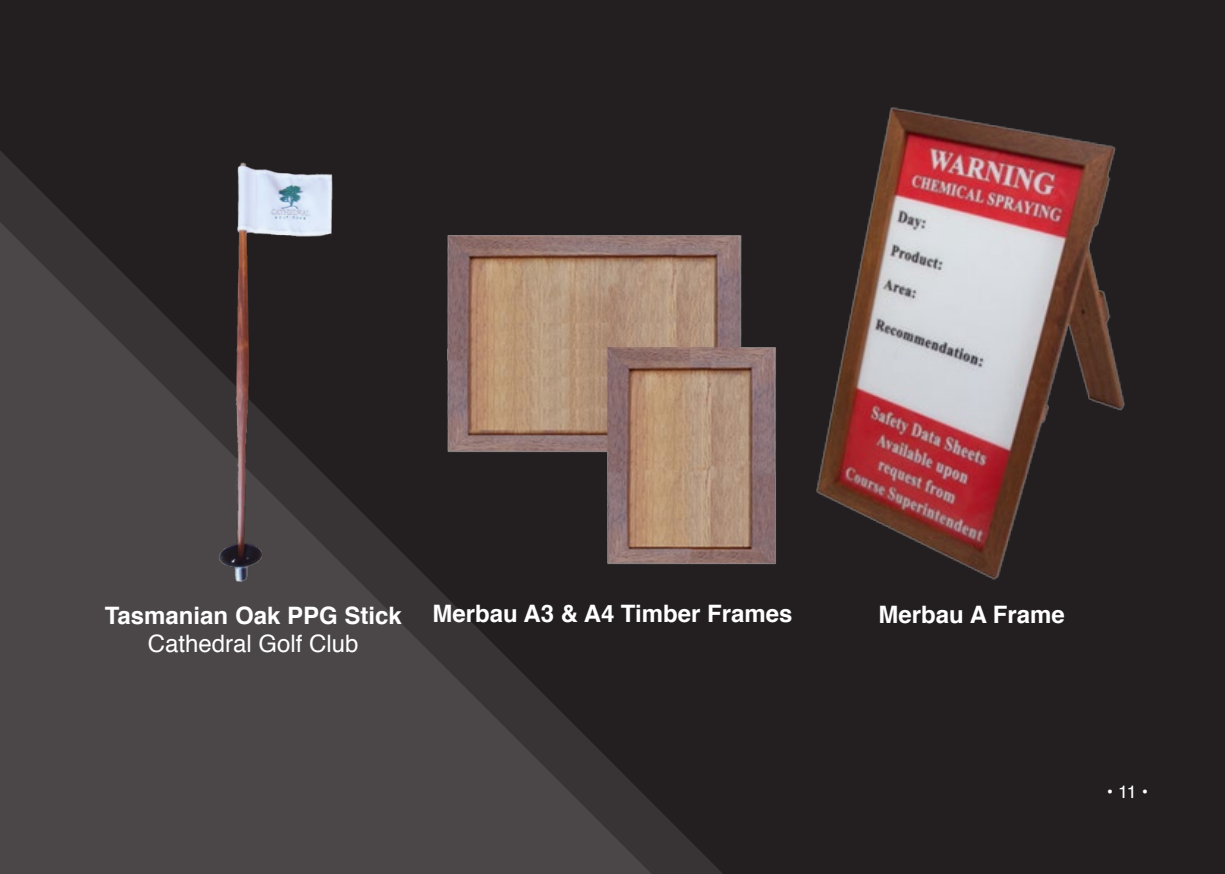
<style>
.page{position:relative;width:1225px;height:874px;background:#fff}
.page>*{position:absolute;margin:0;border:0;box-sizing:border-box;transform-origin:0 0}
.t1{font:700 24px "Helvetica";color:#fff}
.t2{font:24px "Helvetica";color:#fff}
.t3{font:18px "Helvetica";color:#fff}
</style>
<div class="page">
<div style="left:0;top:0;width:1225px;height:873px;background:#231f20"></div>
<svg style="left:0;top:151px;width:742px;height:722px;fill:#4b4748"></svg>
<img style="left:89px;top:151px;width:330px;height:433px">
<img style="left:816px;top:107px;width:309px;height:473px">
<img style="left:447px;top:236px;width:329px;height:337px">
<p class="t1" style="left:105px;top:595px;width:299px">Tasmanian Oak PPG Stick</p>
<p class="t2" style="left:148px;top:625px;width:212px">Cathedral Golf Club</p>
<p class="t1" style="left:432px;top:594px;width:361px">Merbau A3 &amp; A4 Timber Frames</p>
<p class="t1" style="left:878px;top:595px;width:188px">Merbau A Frame</p>
<p class="t3" style="left:1106px;top:777px;width:43px">• 11 •</p>
</div>
